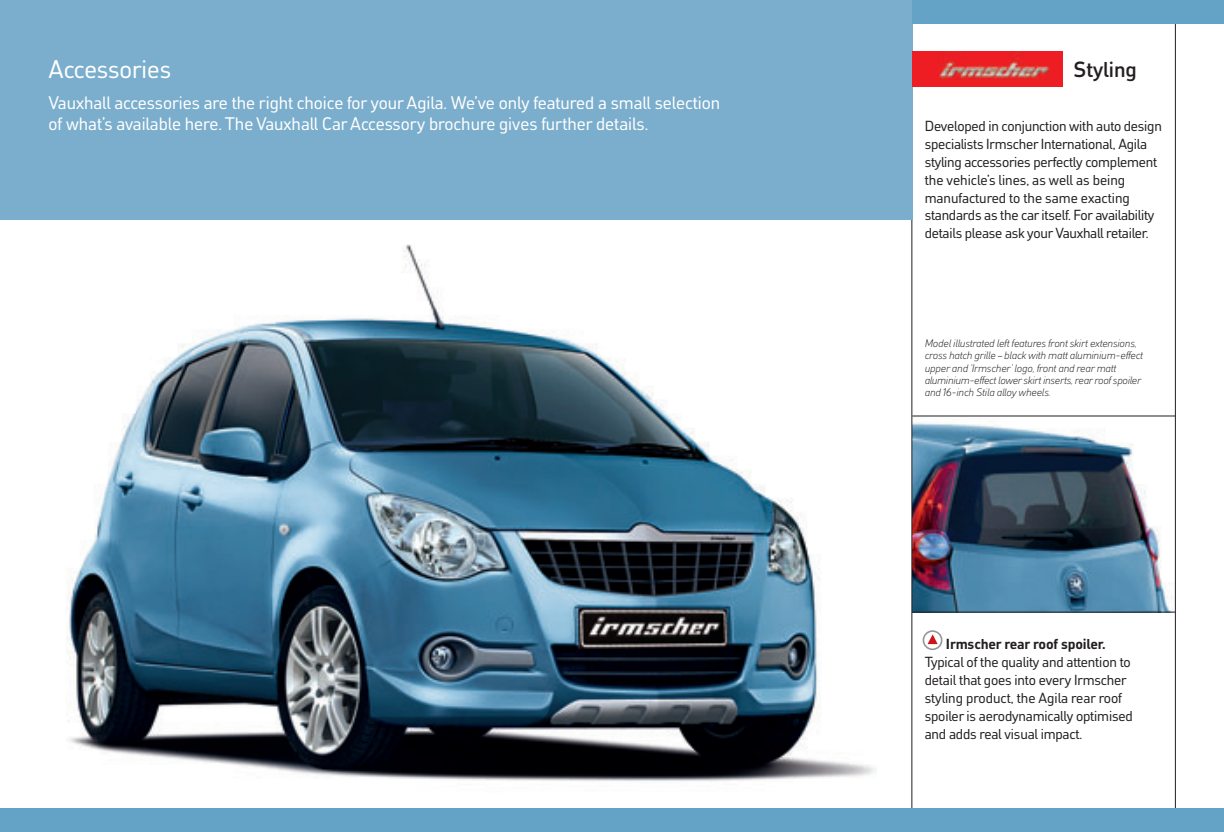
<style>
.page{position:relative;width:1224px;height:832px;background:#fff}
.page>*{position:absolute;margin:0;border:0;box-sizing:border-box;transform-origin:0 0}
.t1{font:24.5px "Vauxhall";color:#fff}
.t2{font:500 21px "Vauxhall";letter-spacing:-.005em;color:#231f20}
.t3{font:17.5px/21px "Vauxhall";color:#fff}
.t4{font:14px/17.8px "Vauxhall";letter-spacing:-.015em;color:#231f20}
.t5{font:700 14px "Vauxhall";letter-spacing:-.01em;color:#231f20}
.t6{font:italic 300 10.5px/12.2px "Vauxhall";color:#231f20}
</style>
<div class="page">
<img style="left:66px;top:244px;width:810px;height:537px">
<div style="left:0;top:0;width:912px;height:220px;background:#7baecd"></div>
<img style="left:912px;top:51px;width:150px;height:36px">
<img style="left:912px;top:416px;width:262px;height:195px">
<hr style="left:1174px;top:24px;width:1px;height:784px;background:#231f20">
<hr style="left:911px;top:220px;width:1px;height:588px;background:#231f20">
<hr style="left:912px;top:415px;width:263px;height:1px;background:#231f20">
<hr style="left:912px;top:611px;width:263px;height:1px;background:#231f20">
<div style="left:912px;top:0;width:311px;height:24px;background:#64a3c6"></div>
<div style="left:0;top:808px;width:1223px;height:23px;background:#64a3c6"></div>
<svg style="left:927px;top:634px;width:10px;height:10px"></svg>
<div style="left:922px;top:630px;width:20px;height:20px;border:2px solid #939598;border-radius:50%"></div>
<h1 class="t1" style="left:49px;top:54px;width:124px">Accessories</h1>
<p class="t3" style="left:49px;top:92px;width:673px">Vauxhall accessories are the right choice for your Agila. We’ve only featured a small selection of what’s available here. The Vauxhall Car Accessory brochure gives further details.</p>
<h2 class="t2" style="left:1073px;top:56px;width:65px">Styling</h2>
<p class="t4" style="left:924px;top:117px;width:239px">Developed in conjunction with auto design specialists Irmscher International, Agila styling accessories perfectly complement the vehicle’s lines, as well as being manufactured to the same exacting standards as the car itself. For availability details please ask your Vauxhall retailer.</p>
<p class="t6" style="left:924px;top:337px;width:220px">Model illustrated left features front skirt extensions, cross hatch grille – black with matt aluminium-effect upper and ‘Irmscher’ logo, front and rear matt aluminium-effect lower skirt inserts, rear roof spoiler and 16-inch Stila alloy wheels.</p>
<p class="t5" style="left:945px;top:635px;width:162px">Irmscher rear roof spoiler.</p>
<p class="t4" style="left:924px;top:652px;width:210px">Typical of the quality and attention to detail that goes into every Irmscher styling product, the Agila rear roof spoiler is aerodynamically optimised and adds real visual impact.</p>
</div>
